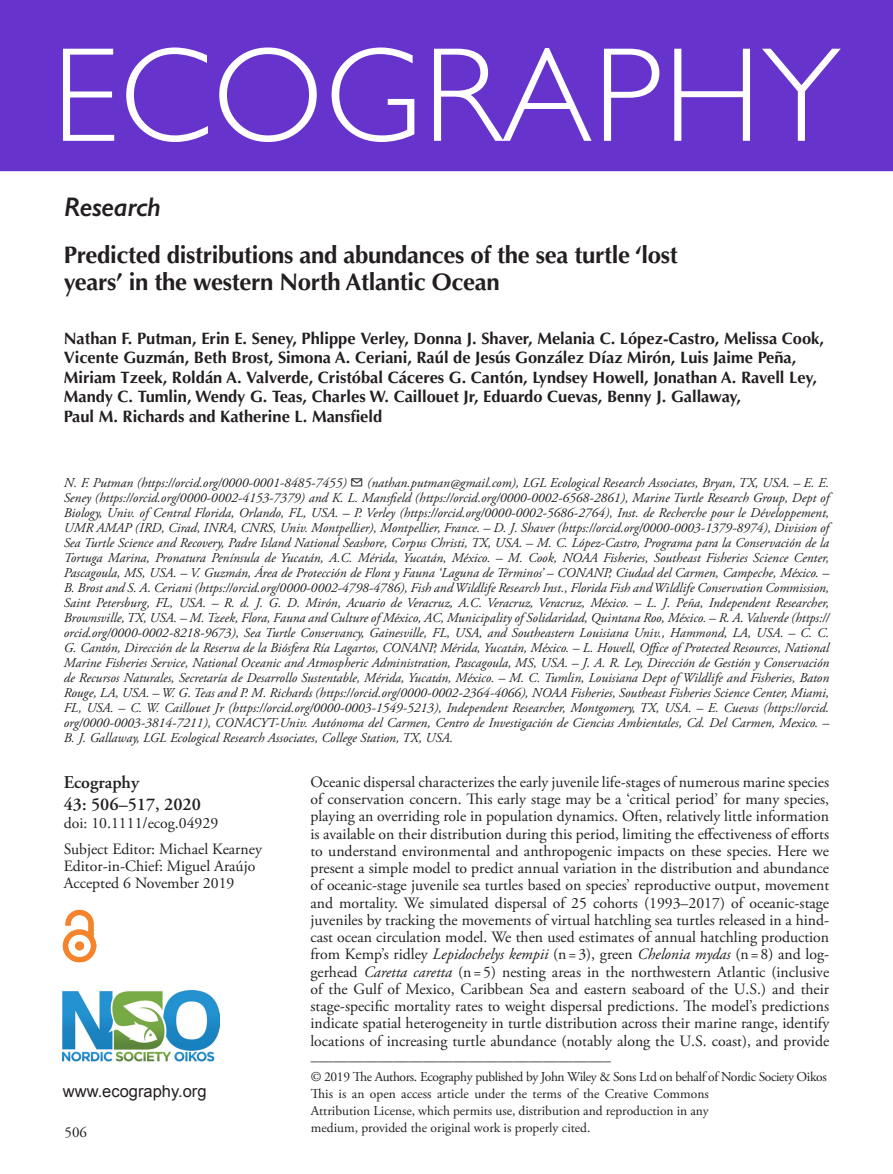
<style>
.page{position:relative;width:893px;height:1174px;background:#fff}
.page>*{position:absolute;margin:0;border:0;box-sizing:border-box;transform-origin:0 0}
.ECOG_Title{font:300 135px "Gill Sans";letter-spacing:.01em;color:#fff}
.AT_TYPE{font:italic 600 27px "Gill Sans";letter-spacing:-.015em;color:#231f20}
.CT{font:700 24px/27px "Optima LT Std";letter-spacing:-.015em;color:#231f20}
.Corres{font:600 18px "Adobe Garamond Pro";color:#231f20}
.AU{font:700 16.5px/19.5px "Optima LT Std";color:#231f20}
.t1{font:16.5px "Arial";color:#231f20}
.ABS_TXT{font:15.75px/17.2px "Adobe Garamond Pro";color:#231f20;text-align:justify}
.Doi_No{font:15.75px "Adobe Garamond Pro";color:#231f20}
.t2{font:15px "Adobe Garamond Pro";color:#231f20}
.Address{font:italic 13.5px/15px "Adobe Garamond Pro";color:#231f20;text-align:justify}
.FM_Note{font:13.5px/16.8px "Adobe Garamond Pro";letter-spacing:-.025em;color:#231f20;text-align:justify}
.s1{font-style:italic}
</style>
<div class="page">
<div style="left:0;top:0;width:893px;height:171px;background:#63c"></div>
<img style="left:63px;top:990px;width:156px;height:72px">
<img style="left:63px;top:909px;width:34px;height:53px">
<p class="ECOG_Title" style="left:52px;top:-10px;width:790px">ECOGRAPHY</p>
<p class="AT_TYPE" style="left:64px;top:191px;width:99px">Research</p>
<p class="CT" style="left:64px;top:242px;width:616px">Predicted distributions and abundances of the sea turtle ‘lost years’ in the western North Atlantic Ocean</p>
<p class="AU" style="left:64px;top:329px;width:762px">Nathan F. Putman, Erin E. Seney, Phlippe Verley, Donna J. Shaver, Melania C. López-Castro, Melissa Cook, Vicente Guzmán, Beth Brost, Simona A. Ceriani, Raúl de Jesús González Díaz Mirón, Luis Jaime Peña, Miriam Tzeek, Roldán A. Valverde, Cristóbal Cáceres G. Cantón, Lyndsey Howell, Jonathan A. Ravell Ley, Mandy C. Tumlin, Wendy G. Teas, Charles W. Caillouet Jr, Eduardo Cuevas, Benny J. Gallaway,<br>Paul M. Richards and Katherine L. Mansfield</p>
<p class="Address" style="left:64px;top:475px;width:767px">N. F. Putman (https://orcid.org/0000-0001-8485-7455) ✉ (nathan.putman@gmail.com), LGL Ecological Research Associates, Bryan, TX, USA. – E. E.<br>Seney (https://orcid.org/0000-0002-4153-7379) and K. L. Mansfield (https://orcid.org/0000-0002-6568-2861), Marine Turtle Research Group, Dept of Biology, Univ. of Central Florida, Orlando, FL, USA. – P. Verley (https://orcid.org/0000-0002-5686-2764), Inst. de Recherche pour le Développement, UMR AMAP (IRD, Cirad, INRA, CNRS, Univ. Montpellier), Montpellier, France. – D. J. Shaver (https://orcid.org/0000-0003-1379-8974), Division of Sea Turtle Science and Recovery, Padre Island National Seashore, Corpus Christi, TX, USA. – M. C. López-Castro, Programa para la Conservación de la Tortuga Marina, Pronatura Península de Yucatán, A.C. Mérida, Yucatán, México. – M. Cook, NOAA Fisheries, Southeast Fisheries Science Center, Pascagoula, MS, USA. – V. Guzmán, Área de Protección de Flora y Fauna ‘Laguna de Términos’ – CONANP, Ciudad del Carmen, Campeche, México. – B. Brost and S. A. Ceriani (https://orcid.org/0000-0002-4798-4786), Fish and Wildlife Research Inst., Florida Fish and Wildlife Conservation Commission, Saint Petersburg, FL, USA. – R. d. J. G. D. Mirón, Acuario de Veracruz, A.C. Veracruz, Veracruz, México. – L. J. Peña, Independent Researcher, Brownsville, TX, USA. – M. Tzeek, Flora, Fauna and Culture of México, AC, Municipality of Solidaridad, Quintana Roo, México. – R. A. Valverde (https:// orcid.org/0000-0002-8218-9673), Sea Turtle Conservancy, Gainesville, FL, USA, and Southeastern Louisiana Univ., Hammond, LA, USA. – C. C.<br>G. Cantón, Dirección de la Reserva de la Biósfera Ría Lagartos, CONANP, Mérida, Yucatán, México. – L. Howell, Office of Protected Resources, National Marine Fisheries Service, National Oceanic and Atmospheric Administration, Pascagoula, MS, USA. – J. A. R. Ley, Dirección de Gestión y Conservación de Recursos Naturales, Secretaría de Desarrollo Sustentable, Mérida, Yucatán, México. – M. C. Tumlin, Louisiana Dept of Wildlife and Fisheries, Baton Rouge, LA, USA. – W. G. Teas and P. M. Richards (https://orcid.org/0000-0002-2364-4066), NOAA Fisheries, Southeast Fisheries Science Center, Miami, FL, USA. – C. W. Caillouet Jr (https://orcid.org/0000-0003-1549-5213), Independent Researcher, Montgomery, TX, USA. – E. Cuevas (https://orcid. org/0000-0003-3814-7211), CONACYT-Univ. Autónoma del Carmen, Centro de Investigación de Ciencias Ambientales, Cd. Del Carmen, Mexico. – B. J. Gallaway, LGL Ecological Research Associates, College Station, TX, USA.</p>
<p class="Corres" style="left:64px;top:772px;width:77px">Ecography</p>
<p class="Corres" style="left:64px;top:794px;width:139px">43: 506–517, 2020</p>
<p class="Doi_No" style="left:64px;top:813px;width:156px">doi: 10.1111/ecog.04929</p>
<p class="ABS_TXT" style="left:64px;top:840px;width:200px">Subject Editor: Michael Kearney</p>
<p class="ABS_TXT" style="left:64px;top:857px;width:193px">Editor-in-Chief: Miguel Araújo</p>
<p class="ABS_TXT" style="left:64px;top:875px;width:172px">Accepted 6 November 2019</p>
<p class="t1" style="left:63px;top:1080px;width:145px">www.ecography.org</p>
<p class="t2" style="left:65px;top:1123px;width:24px">506</p>
<p class="ABS_TXT" style="left:310px;top:773px;width:520px">Oceanic dispersal characterizes the early juvenile life-stages of numerous marine species of conservation concern. This early stage may be a ‘critical period’ for many species, playing an overriding role in population dynamics. Often, relatively little information is available on their distribution during this period, limiting the effectiveness of efforts to understand environmental and anthropogenic impacts on these species. Here we present a simple model to predict annual variation in the distribution and abundance of oceanic-stage juvenile sea turtles based on species’ reproductive output, movement and mortality. We simulated dispersal of 25 cohorts (1993–2017) of oceanic-stage juveniles by tracking the movements of virtual hatchling sea turtles released in a hind&shy;cast ocean circulation model. We then used estimates of annual hatchling production from Kemp’s ridley <span class="s1">Lepidochelys kempii</span> (n=3), green <span class="s1">Chelonia mydas</span> (n= 8) and log&shy;gerhead <span class="s1">Caretta caretta</span> (n=5) nesting areas in the northwestern Atlantic (inclusive of the Gulf of Mexico, Caribbean Sea and eastern seaboard of the U.S.) and their stage-specific mortality rates to weight dispersal predictions. The model’s predictions indicate spatial heterogeneity in turtle distribution across their marine range, identify locations of increasing turtle abundance (notably along the U.S. coast), and provide</p>
<p class="t2" style="left:311px;top:1051px;width:301px">––––––––––––––––––––––––––––––––––––––––</p>
<p class="FM_Note" style="left:311px;top:1069px;width:517px">© 2019 The Authors. Ecography published by John Wiley &amp; Sons Ltd on behalf of Nordic Society Oikos</p>
<p class="FM_Note" style="left:311px;top:1086px;width:399px">This is an open access article under the terms of the Creative Commons Attribution License, which permits use, distribution and reproduction in any medium, provided the original work is properly cited.</p>
</div>
